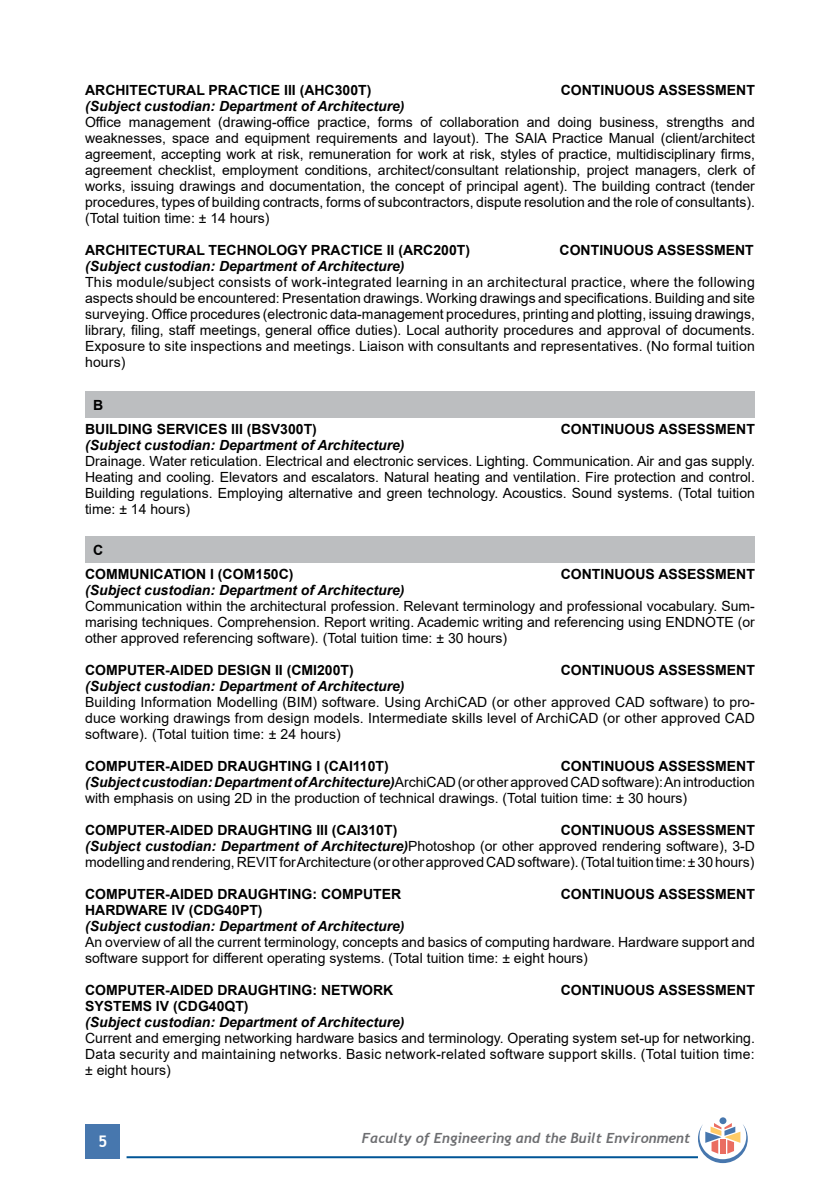
<style>
.page{position:relative;width:840px;height:1191px;background:#fff}
.page>*{position:absolute;margin:0;border:0;box-sizing:border-box;transform-origin:0 0}
.t1{font:700 16px "Trebuchet MS";color:#fff}
.t2{font:14px/16px "Arial";color:#000;text-align:justify}
.t3{font:700 14px/24px "Arial";color:#000}
.t4{font:italic 700 14px "Arial";color:#000}
.t5{font:italic 700 14px "Trebuchet";color:#6d6e71}
.s1{font-weight:700}
.s2{font-weight:700;font-style:italic}
</style>
<div class="page">
<div style="left:86px;top:1124px;width:34px;height:34px;background:#4777ae"></div>
<hr style="left:126px;top:1156px;width:571px;height:2px;background:#005596">
<div style="left:719px;top:1117px;width:7px;height:7px;background:#4777ae;border-radius:50%"></div>
<svg style="left:697px;top:1123px;width:50px;height:40px"></svg>
<div style="left:85px;top:391px;width:669px;height:26px;background:#bcbec0"></div>
<div style="left:85px;top:536px;width:669px;height:26px;background:#bcbec0"></div>
<p class="t3" style="left:85px;top:78px;width:287px">ARCHITECTURAL PRACTICE III (AHC300T)</p>
<p class="t3" style="left:560px;top:78px;width:195px">CONTINUOUS ASSESSMENT</p>
<p class="t4" style="left:85px;top:97px;width:321px">(Subject custodian: Department of Architecture)</p>
<p class="t2" style="left:85px;top:114px;width:671px">Office management (drawing-office practice, forms of collaboration and doing business, strengths and weaknesses, space and equipment requirements and layout). The SAIA Practice Manual (client/architect agreement, accepting work at risk, remuneration for work at risk, styles of practice, multidisciplinary firms, agreement checklist, employment conditions, architect/consultant relationship, project managers, clerk of works, issuing drawings and documentation, the concept of principal agent). The building contract (tender procedures, types of building contracts, forms of subcontractors, dispute resolution and the role of consultants). (Total tuition time: ± 14 hours)</p>
<p class="t3" style="left:85px;top:238px;width:386px">ARCHITECTURAL TECHNOLOGY PRACTICE II (ARC200T)</p>
<p class="t3" style="left:559px;top:238px;width:195px">CONTINUOUS ASSESSMENT</p>
<p class="t4" style="left:85px;top:257px;width:321px">(Subject custodian: Department of Architecture)</p>
<p class="t2" style="left:85px;top:274px;width:671px">This module/subject consists of work-integrated learning in an architectural practice, where the following aspects should be encountered: Presentation drawings. Working drawings and specifications. Building and site surveying. Office procedures (electronic data-management procedures, printing and plotting, issuing drawings, library, filing, staff meetings, general office duties). Local authority procedures and approval of documents.<br>Exposure to site inspections and meetings. Liaison with consultants and representatives. (No formal tuition hours)</p>
<p class="t3" style="left:85px;top:393px;width:233px;text-indent:8px">B<br>BUILDING SERVICES III (BSV300T)</p>
<p class="t3" style="left:560px;top:417px;width:195px">CONTINUOUS ASSESSMENT</p>
<p class="t4" style="left:85px;top:435px;width:321px">(Subject custodian: Department of Architecture)</p>
<p class="t2" style="left:85px;top:452px;width:671px">Drainage. Water reticulation. Electrical and electronic services. Lighting. Communication. Air and gas supply.<br>Heating and cooling. Elevators and escalators. Natural heating and ventilation. Fire protection and control.<br>Building regulations. Employing alternative and green technology. Acoustics. Sound systems. (Total tuition time: ± 14 hours)</p>
<p class="t3" style="left:85px;top:538px;width:210px;text-indent:8px">C<br>COMMUNICATION I (COM150C)</p>
<p class="t3" style="left:560px;top:562px;width:195px">CONTINUOUS ASSESSMENT</p>
<p class="t4" style="left:85px;top:580px;width:321px">(Subject custodian: Department of Architecture)</p>
<p class="t2" style="left:85px;top:597px;width:671px">Communication within the architectural profession. Relevant terminology and professional vocabulary. Sum&shy;marising techniques. Comprehension. Report writing. Academic writing and referencing using ENDNOTE (or other approved referencing software). (Total tuition time: ± 30 hours)</p>
<p class="t3" style="left:85px;top:658px;width:270px">COMPUTER-AIDED DESIGN II (CMI200T)</p>
<p class="t3" style="left:560px;top:658px;width:195px">CONTINUOUS ASSESSMENT</p>
<p class="t4" style="left:85px;top:676px;width:321px">(Subject custodian: Department of Architecture)</p>
<p class="t2" style="left:85px;top:693px;width:671px">Building Information Modelling (BIM) software. Using ArchiCAD (or other approved CAD software) to pro&shy;duce working drawings from design models. Intermediate skills level of ArchiCAD (or other approved CAD software). (Total tuition time: ± 24 hours)</p>
<p class="t3" style="left:85px;top:754px;width:305px">COMPUTER-AIDED DRAUGHTING I (CAI110T)</p>
<p class="t2" style="left:85px;top:757px;width:671px;text-indent:475px"><span class="s1">CONTINUOUS ASSESSMENT </span><span class="s2">(Subject custodian: Department of Architecture)</span>ArchiCAD (or other approved CAD software): An introduction with emphasis on using 2D in the production of technical drawings. (Total tuition time: ± 30 hours)</p>
<p class="t3" style="left:85px;top:818px;width:313px">COMPUTER-AIDED DRAUGHTING III (CAI310T)</p>
<p class="t2" style="left:85px;top:821px;width:671px;text-indent:475px"><span class="s1">CONTINUOUS ASSESSMENT </span><span class="s2">(Subject custodian: Department of Architecture)</span>Photoshop (or other approved rendering software), 3-D modelling and rendering, REVIT for Architecture (or other approved CAD software). (Total tuition time: ± 30 hours)</p>
<p class="t3" style="left:85px;top:882px;width:317px">COMPUTER-AIDED DRAUGHTING: COMPUTER</p>
<p class="t3" style="left:560px;top:882px;width:195px">CONTINUOUS ASSESSMENT</p>
<p class="t3" style="left:85px;top:898px;width:179px">HARDWARE IV (CDG40PT)</p>
<p class="t4" style="left:85px;top:916px;width:321px">(Subject custodian: Department of Architecture)</p>
<p class="t2" style="left:85px;top:933px;width:671px">An overview of all the current terminology, concepts and basics of computing hardware. Hardware support and software support for different operating systems. (Total tuition time: ± eight hours)</p>
<p class="t3" style="left:85px;top:978px;width:309px">COMPUTER-AIDED DRAUGHTING: NETWORK</p>
<p class="t3" style="left:560px;top:978px;width:195px">CONTINUOUS ASSESSMENT</p>
<p class="t3" style="left:85px;top:994px;width:165px">SYSTEMS IV (CDG40QT)</p>
<p class="t4" style="left:85px;top:1012px;width:321px">(Subject custodian: Department of Architecture)</p>
<p class="t2" style="left:85px;top:1029px;width:671px">Current and emerging networking hardware basics and terminology. Operating system set-up for networking.<br>Data security and maintaining networks. Basic network-related software support skills. (Total tuition time: ± eight hours)</p>
<p class="t1" style="left:98px;top:1131px;width:11px">5</p>
<p class="t5" style="left:362px;top:1129px;width:329px">Faculty of Engineering and the Built Environment</p>
</div>
